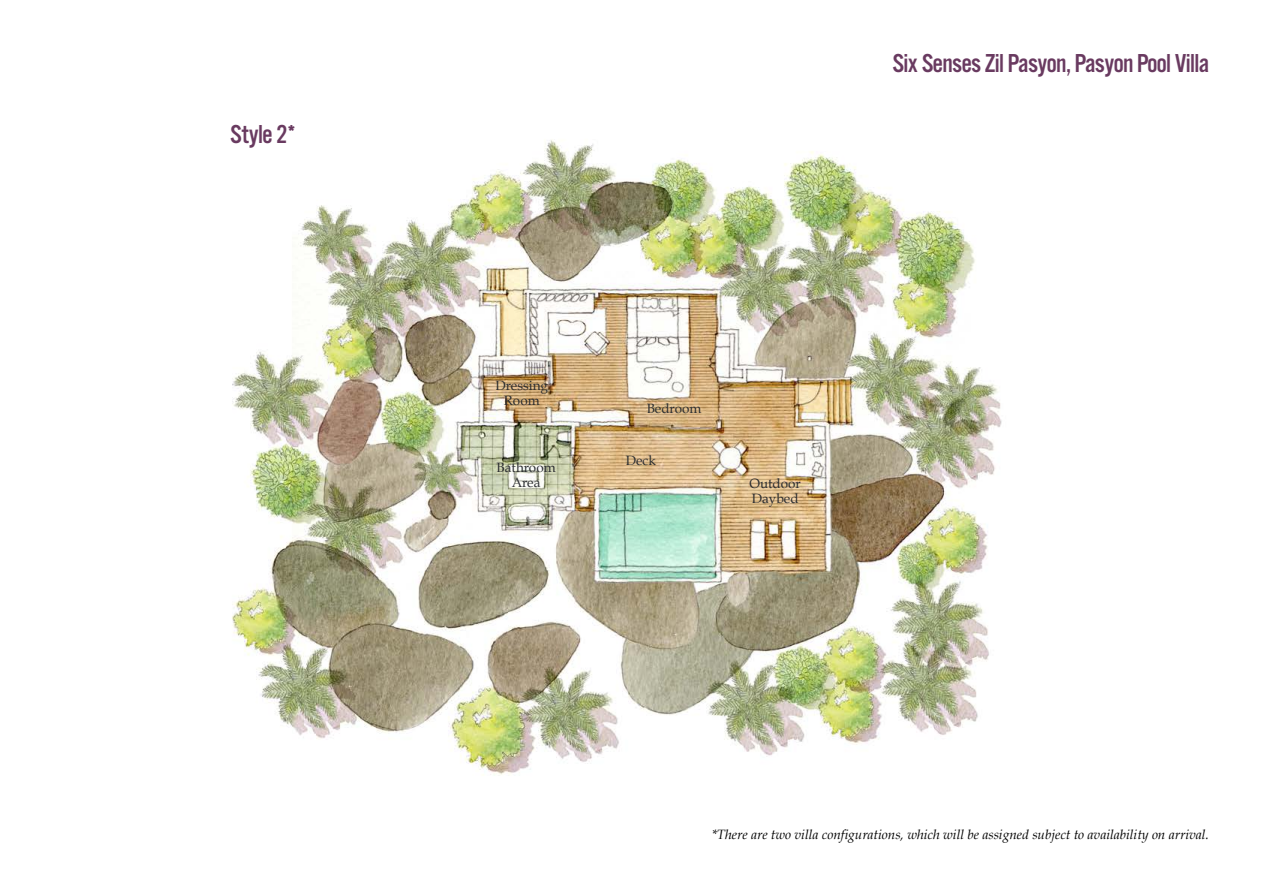
<style>
.page{position:relative;width:1263px;height:893px;background:#fff}
.page>*{position:absolute;margin:0;border:0;box-sizing:border-box;transform-origin:0 0}
.t1{font:27px "Alternate Gothic No 3";color:#693a60}
.t2{font:italic 13.5px "Book Antiqua";color:#000}
.t3{font:13.5px/15px "Book Antiqua";color:#2b2d30;text-align:center}
</style>
<div class="page">
<img style="left:232px;top:140px;width:770px;height:635px">
<h1 class="t1" style="left:230px;top:116px;width:67px">Style 2*</h1>
<h1 class="t1" style="left:893px;top:45px;width:318px">Six Seฟnses Zil Pasyon, Pasyon Pool Villa</h1>
<p class="t3" style="left:495px;top:378px;width:54px">Dressing<br>Room</p>
<p class="t3" style="left:497px;top:460px;width:61px">Bathroom<br>Area</p>
<p class="t3" style="left:647px;top:401px;width:56px">Bedroom</p>
<p class="t3" style="left:626px;top:453px;width:32px">Deck</p>
<p class="t3" style="left:749px;top:476px;width:53px;text-align:left">Outdoor<br>Daybed</p>
<p class="t2" style="left:712px;top:826px;width:499px">*There are two villa configurations, which will be assigned subject to availability on arrival.</p>
</div>
